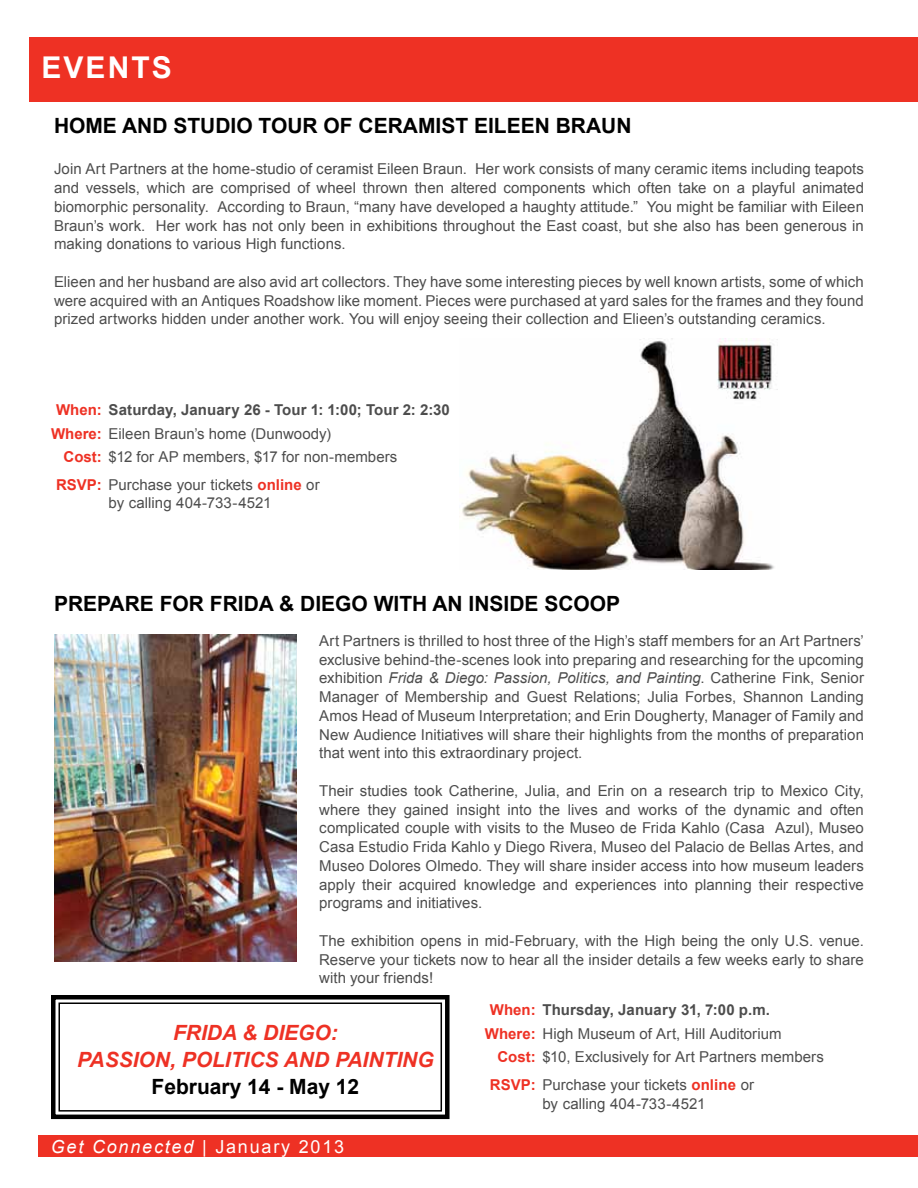
<style>
.page{position:relative;width:918px;height:1188px;background:#fff}
.page>*{position:absolute;margin:0;border:0;box-sizing:border-box;transform-origin:0 0}
.t1{font:700 30px "Arial";letter-spacing:.07em;color:#fff}
.t2{font:700 21px "Arial";color:#000}
.t3{font:italic 700 21px/27px "Arial";color:#ee3124;text-align:center}
.t4{font:italic 18px "Arial";letter-spacing:.1em;color:#fff}
.t5{font:15px/18.8px "Arial";letter-spacing:.005em;color:#4d4d4d;text-align:justify}
.t6{font:700 15px/24.3px "Arial";letter-spacing:.005em;color:#4d4d4d}
.s1{color:#ee3124}
.s2{font-weight:400}
.s3{font-weight:700;color:#ee3124}
.s4{font-style:italic}
.s5{font-style:normal}
.s6{font-weight:700}
</style>
<div class="page">
<div style="left:30px;top:38px;width:888px;height:64px;background:#ee3124"></div>
<div style="left:39px;top:1136px;width:879px;height:21px;background:#ee3124"></div>
<img style="left:462px;top:338px;width:316px;height:231px">
<img style="left:54px;top:635px;width:242px;height:326px">
<svg style="left:51px;top:995px;width:399px;height:125px"></svg>
<div style="left:58px;top:1002px;width:384px;height:110px;border:2px solid #000"></div>
<h1 class="t1" style="left:41px;top:47px;width:111px">Events</h1>
<h2 class="t2" style="left:54px;top:111px;width:378px">Home and Studio tour of ceramist</h2>
<h2 class="t2" style="left:474px;top:111px;width:159px">eileen braun</h2>
<p class="t5" style="left:54px;top:160px;width:812px">Join Art Partners at the home-studio of ceramist Eileen Braun. Her work consists of many ceramic items including teapots and vessels, which are comprised of wheel thrown then altered components which often take on a playful animated biomorphic personality. According to Braun, “many have developed a haughty attitude.” You might be familiar with Eileen Braun’s work. Her work has not only been in exhibitions throughout the East coast, but she also has been generous in making donations to various High functions.</p>
<p class="t5" style="left:54px;top:272px;width:811px">Elieen and her husband are also avid art collectors. They have some interesting pieces by well known artists, some of which were acquired with an Antiques Roadshow like moment. Pieces were purchased at yard sales for the frames and they found prized artworks hidden under another work. You will enjoy seeing their collection and Elieen’s outstanding ceramics.</p>
<p class="t6" style="left:51px;top:398px;width:400px;text-indent:5px"><span class="s1">When:</span> Saturday, January 26 - Tour 1: 1:00; Tour 2: 2:30<br><span class="s1">Where:</span> <span class="s2">Eileen Braun’s home (Dunwoody)</span></p>
<p class="t5" style="left:56px;top:443px;width:343px;line-height:27.9px;text-indent:8px"><span class="s3">Cost:</span> $12 for AP members, $17 for non-members<br><span class="s3">RSVP:</span> Purchase your tickets <span class="s3">online</span> or</p>
<p class="t5" style="left:109px;top:494px;width:164px">by calling 404-733-4521</p>
<h2 class="t2" style="left:54px;top:590px;width:351px">Prepare for Frida &amp; Diego with</h2>
<h2 class="t2" style="left:432px;top:590px;width:187px">an Inside Scoop</h2>
<p class="t5" style="left:319px;top:631px;width:546px">Art Partners is thrilled to host three of the High’s staff members for an Art Partners’ exclusive behind-the-scenes look into preparing and researching for the upcoming exhibition <span class="s4">Frida &amp; Diego: Passion, Politics, and Painting</span>. Catherine Fink, Senior Manager of Membership and Guest Relations; Julia Forbes, Shannon Landing Amos Head of Museum Interpretation; and Erin Dougherty, Manager of Family and New Audience Initiatives will share their highlights from the months of preparation that went into this extraordinary project.</p>
<p class="t5" style="left:319px;top:781px;width:546px">Their studies took Catherine, Julia, and Erin on a research trip to Mexico City, where they gained insight into the lives and works of the dynamic and often complicated couple with visits to the Museo de Frida Kahlo (Casa Azul), Museo Casa Estudio Frida Kahlo y Diego Rivera, Museo del Palacio de Bellas Artes, and Museo Dolores Olmedo. They will share insider access into how museum leaders apply their acquired knowledge and experiences into planning their respective programs and initiatives.</p>
<p class="t5" style="left:319px;top:931px;width:546px">The exhibition opens in mid-February, with the High being the only U.S. venue.<br>Reserve your tickets now to hear all the insider details a few weeks early to share with your friends!</p>
<h2 class="t3" style="left:77px;top:1019px;width:358px">FRIDA &amp; DIEGO:<br>PASSION, POLITICS AND PAINTING</h2>
<h2 class="t2" style="left:152px;top:1072px;width:209px">February 14 - May 12</h2>
<p class="t4" style="left:51px;top:1135px;width:295px">Get Connected | <span class="s5">January 2013</span></p>
<p class="t5" style="left:485px;top:998px;width:298px;line-height:24.3px;text-align:center"><span class="s3">When:</span> <span class="s6">Thursday, January 31, 7:00 p.m.<br></span><span class="s3">Where:</span> High Museum of Art, Hill Auditorium</p>
<p class="t5" style="left:490px;top:1043px;width:336px;line-height:27.9px;text-indent:8px"><span class="s3">Cost:</span> $10, Exclusively for Art Partners members<br><span class="s3">RSVP:</span> Purchase your tickets <span class="s3">online</span> or</p>
<p class="t5" style="left:542px;top:1094px;width:164px">by calling 404-733-4521</p>
</div>
